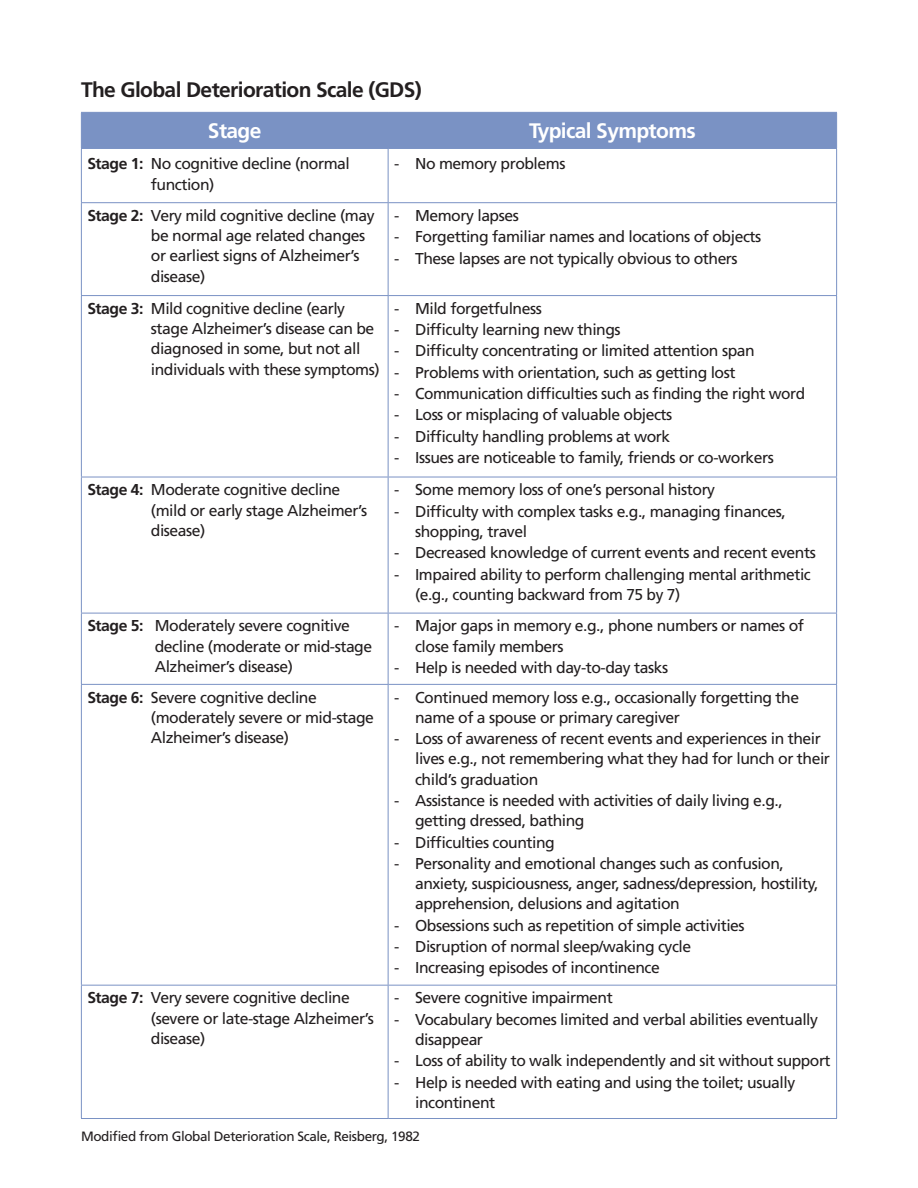
<style>
.page{position:relative;width:918px;height:1188px;background:#fff}
.page>*{position:absolute;margin:0;border:0;box-sizing:border-box;transform-origin:0 0}
.sub_heading{font:700 21px "Frutiger";letter-spacing:-.03em;color:#231f20}
.body_copy{font:700 21px "Frutiger";letter-spacing:-.03em;color:#fff}
.body_copy-2{font:15.75px/20.2px "Frutiger";letter-spacing:-.03em;color:#231f20}
.body_copy-3{font:13.5px "Frutiger";letter-spacing:-.03em;color:#231f20}
.s1{font-weight:700}
</style>
<div class="page">
<div style="left:82px;top:113px;width:754px;height:35px;background:#7a92c4"></div>
<hr style="left:81px;top:112px;width:307px;height:1px;background:#7a92c4">
<hr style="left:81px;top:113px;width:1px;height:35px;background:#7a92c4">
<hr style="left:388px;top:112px;width:449px;height:1px;background:#7a92c4">
<hr style="left:388px;top:113px;width:1px;height:35px;background:#7a92c4">
<hr style="left:836px;top:113px;width:1px;height:35px;background:#7a92c4">
<hr style="left:81px;top:148px;width:307px;height:1px;background:#7a92c4">
<hr style="left:81px;top:149px;width:1px;height:53px;background:#7a92c4">
<hr style="left:388px;top:148px;width:449px;height:1px;background:#7a92c4">
<hr style="left:388px;top:149px;width:1px;height:53px;background:#7a92c4">
<hr style="left:836px;top:149px;width:1px;height:53px;background:#7a92c4">
<hr style="left:81px;top:202px;width:307px;height:1px;background:#7a92c4">
<hr style="left:81px;top:203px;width:1px;height:92px;background:#7a92c4">
<hr style="left:388px;top:202px;width:449px;height:1px;background:#7a92c4">
<hr style="left:388px;top:203px;width:1px;height:92px;background:#7a92c4">
<hr style="left:836px;top:203px;width:1px;height:92px;background:#7a92c4">
<hr style="left:81px;top:295px;width:307px;height:1px;background:#7a92c4">
<hr style="left:81px;top:296px;width:1px;height:181px;background:#7a92c4">
<hr style="left:388px;top:295px;width:449px;height:1px;background:#7a92c4">
<hr style="left:388px;top:296px;width:1px;height:181px;background:#7a92c4">
<hr style="left:836px;top:296px;width:1px;height:181px;background:#7a92c4">
<hr style="left:81px;top:477px;width:307px;height:1px;background:#7a92c4">
<hr style="left:81px;top:477px;width:1px;height:136px;background:#7a92c4">
<hr style="left:388px;top:477px;width:449px;height:1px;background:#7a92c4">
<hr style="left:388px;top:477px;width:1px;height:136px;background:#7a92c4">
<hr style="left:836px;top:477px;width:1px;height:136px;background:#7a92c4">
<hr style="left:81px;top:613px;width:307px;height:1px;background:#7a92c4">
<hr style="left:81px;top:613px;width:1px;height:71px;background:#7a92c4">
<hr style="left:388px;top:613px;width:449px;height:1px;background:#7a92c4">
<hr style="left:388px;top:613px;width:1px;height:71px;background:#7a92c4">
<hr style="left:836px;top:613px;width:1px;height:71px;background:#7a92c4">
<hr style="left:81px;top:684px;width:307px;height:1px;background:#7a92c4">
<hr style="left:81px;top:685px;width:1px;height:300px;background:#7a92c4">
<hr style="left:388px;top:684px;width:449px;height:1px;background:#7a92c4">
<hr style="left:388px;top:685px;width:1px;height:300px;background:#7a92c4">
<hr style="left:836px;top:685px;width:1px;height:300px;background:#7a92c4">
<hr style="left:81px;top:985px;width:307px;height:1px;background:#7a92c4">
<hr style="left:81px;top:986px;width:1px;height:132px;background:#7a92c4">
<hr style="left:388px;top:985px;width:449px;height:1px;background:#7a92c4">
<hr style="left:388px;top:986px;width:1px;height:132px;background:#7a92c4">
<hr style="left:836px;top:986px;width:1px;height:132px;background:#7a92c4">
<hr style="left:81px;top:1118px;width:307px;height:1px;background:#7a92c4">
<hr style="left:388px;top:1118px;width:449px;height:1px;background:#7a92c4">
<p class="sub_heading" style="left:81px;top:78px;width:342px">The Global Deterioration Scale (GDS)</p>
<p class="body_copy" style="left:208px;top:118px;width:55px">Stage</p>
<p class="body_copy" style="left:529px;top:118px;width:168px">Typical Symptoms</p>
<p class="body_copy-2" style="left:151px;top:154px;width:201px;text-indent:-64px"><span class="s1">Stage 1:</span> No cognitive decline (normal function)</p>
<p class="body_copy-2" style="left:394px;top:154px;width:173px">- No memory problems</p>
<p class="body_copy-2" style="left:151px;top:205px;width:225px;text-indent:-64px"><span class="s1">Stage 2:</span> Very mild cognitive decline (may be normal age related changes or earliest signs of Alzheimer’s disease)</p>
<p class="body_copy-2" style="left:394px;top:205px;width:126px">- Memory lapses</p>
<p class="body_copy-2" style="left:394px;top:227px;width:369px">- Forgetting familiar names and locations of objects</p>
<p class="body_copy-2" style="left:394px;top:248px;width:345px">- These lapses are not typically obvious to others</p>
<p class="body_copy-2" style="left:151px;top:298px;width:230px;text-indent:-64px"><span class="s1">Stage 3:</span> Mild cognitive decline (early stage Alzheimer’s disease can be diagnosed in some, but not all individuals with these symptoms)</p>
<p class="body_copy-2" style="left:394px;top:298px;width:149px">- Mild forgetfulness</p>
<p class="body_copy-2" style="left:394px;top:319px;width:228px">- Difficulty learning new things</p>
<p class="body_copy-2" style="left:394px;top:341px;width:362px">- Difficulty concentrating or limited attention span</p>
<p class="body_copy-2" style="left:394px;top:362px;width:343px">- Problems with orientation, such as getting lost</p>
<p class="body_copy-2" style="left:394px;top:383px;width:413px">- Communication difficulties such as finding the right word</p>
<p class="body_copy-2" style="left:394px;top:405px;width:280px">- Loss or misplacing of valuable objects</p>
<p class="body_copy-2" style="left:394px;top:426px;width:278px">- Difficulty handling problems at work</p>
<p class="body_copy-2" style="left:394px;top:447px;width:381px">- Issues are noticeable to family, friends or co-workers</p>
<p class="body_copy-2" style="left:151px;top:480px;width:218px;text-indent:-64px"><span class="s1">Stage 4:</span> Moderate cognitive decline (mild or early stage Alzheimer’s disease)</p>
<p class="body_copy-2" style="left:394px;top:480px;width:323px">- Some memory loss of one’s personal history</p>
<p class="body_copy-2" style="left:415px;top:501px;width:372px;text-indent:-21px">- Difficulty with complex tasks e.g., managing finances, shopping, travel</p>
<p class="body_copy-2" style="left:394px;top:542px;width:423px">- Decreased knowledge of current events and recent events</p>
<p class="body_copy-2" style="left:415px;top:564px;width:397px;text-indent:-21px">- Impaired ability to perform challenging mental arithmetic (e.g., counting backward from 75 by 7)</p>
<p class="body_copy-2" style="left:155px;top:616px;width:219px;text-indent:-67px"><span class="s1">Stage 5:</span> Moderately severe cognitive decline (moderate or mid-stage<br>Alzheimer’s disease)</p>
<p class="body_copy-2" style="left:415px;top:616px;width:390px;text-indent:-21px">- Major gaps in memory e.g., phone numbers or names of close family members</p>
<p class="body_copy-2" style="left:394px;top:657px;width:276px">- Help is needed with day-to-day tasks</p>
<p class="body_copy-2" style="left:151px;top:687px;width:225px;text-indent:-64px"><span class="s1">Stage 6:</span> Severe cognitive decline (moderately severe or mid-stage<br>Alzheimer’s disease)</p>
<p class="body_copy-2" style="left:415px;top:687px;width:386px;text-indent:-21px">- Continued memory loss e.g., occasionally forgetting the name of a spouse or primary caregiver</p>
<p class="body_copy-2" style="left:415px;top:728px;width:416px;text-indent:-21px">- Loss of awareness of recent events and experiences in their lives e.g., not remembering what they had for lunch or their child’s graduation</p>
<p class="body_copy-2" style="left:415px;top:790px;width:369px;text-indent:-21px">- Assistance is needed with activities of daily living e.g., getting dressed, bathing</p>
<p class="body_copy-2" style="left:394px;top:832px;width:162px">- Difficulties counting</p>
<p class="body_copy-2" style="left:415px;top:853px;width:405px;text-indent:-21px">- Personality and emotional changes such as confusion, anxiety, suspiciousness, anger, sadness/depression, hostility, apprehension, delusions and agitation</p>
<p class="body_copy-2" style="left:394px;top:915px;width:352px">- Obsessions such as repetition of simple activities</p>
<p class="body_copy-2" style="left:394px;top:936px;width:299px">- Disruption of normal sleep/waking cycle</p>
<p class="body_copy-2" style="left:394px;top:958px;width:267px">- Increasing episodes of incontinence</p>
<p class="body_copy-2" style="left:151px;top:988px;width:224px;text-indent:-64px"><span class="s1">Stage 7:</span> Very severe cognitive decline (severe or late-stage Alzheimer’s disease)</p>
<p class="body_copy-2" style="left:394px;top:988px;width:220px">- Severe cognitive impairment</p>
<p class="body_copy-2" style="left:415px;top:1009px;width:404px;text-indent:-21px">- Vocabulary becomes limited and verbal abilities eventually disappear</p>
<p class="body_copy-2" style="left:394px;top:1051px;width:438px">- Loss of ability to walk independently and sit without support</p>
<p class="body_copy-2" style="left:415px;top:1072px;width:382px;text-indent:-21px">- Help is needed with eating and using the toilet; usually incontinent</p>
<p class="body_copy-3" style="left:81px;top:1128px;width:340px">Modified from Global Deterioration Scale, Reisberg, 1982</p>
</div>
